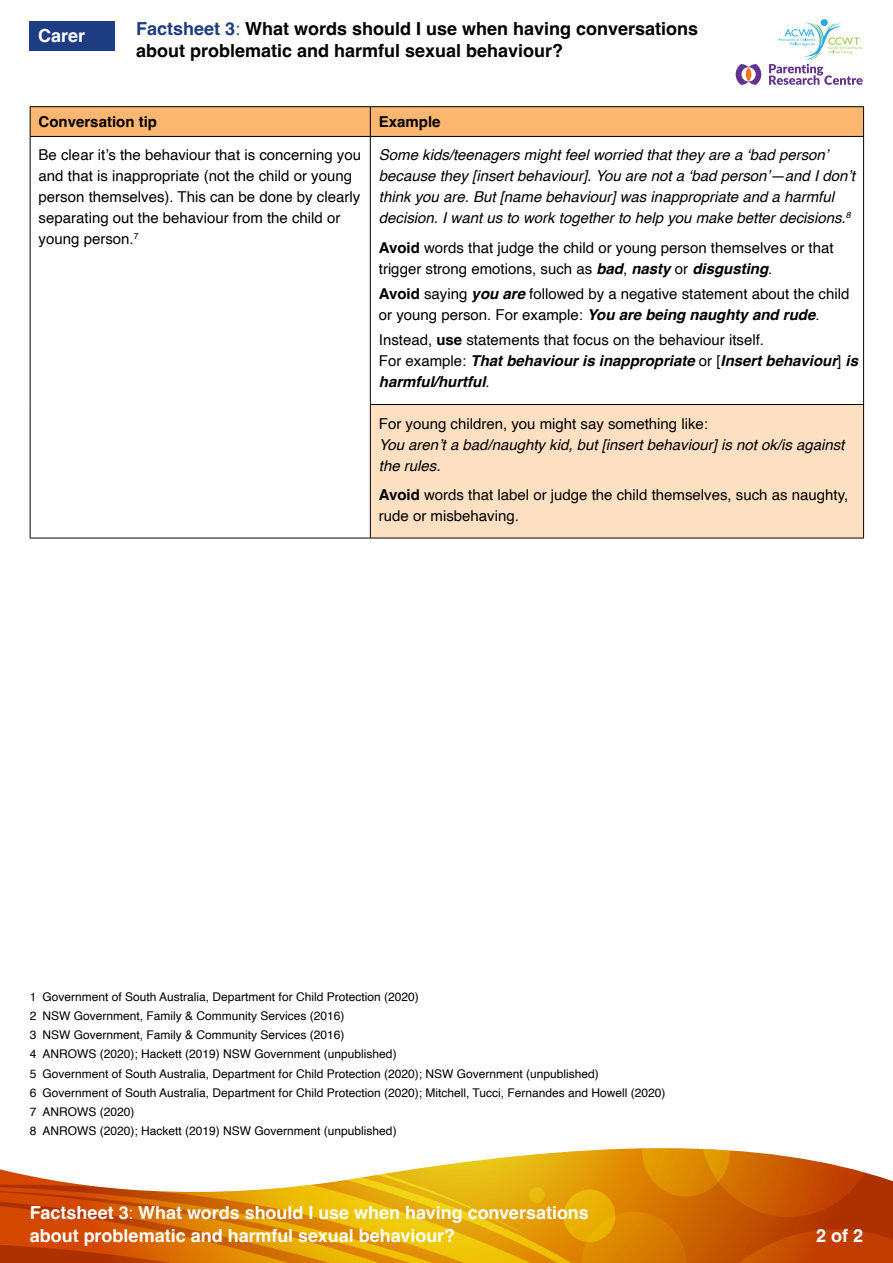
<style>
.page{position:relative;width:893px;height:1263px;background:#fff}
.page>*{position:absolute;margin:0;border:0;box-sizing:border-box;transform-origin:0 0}
.t1{font:700 18px/22.5px "Helvetica";color:#fff}
.t2{font:700 18px/22.5px "Helvetica";color:#000}
.t3{font:15px/21px "Helvetica";color:#000}
.t4{font:italic 15px/21px "Helvetica";color:#000}
.t5{font:700 15px "Helvetica";color:#000}
.t6{font:12px/19.2px "Helvetica";color:#000}
.s1{color:#1e3c82}
.s2{font-weight:400;color:#1e3c82}
.s3{font-weight:700}
.s4{font-weight:700;font-style:italic}
.s5{font-weight:400}
</style>
<div class="page">
<svg style="left:415px;top:1150px;width:166px;height:113px"></svg>
<svg style="left:0;top:1169px;width:572px;height:94px;background:#e09621"></svg>
<div style="left:564px;top:1189px;width:51px;height:53px;background:#eab405;border-radius:50%"></div>
<svg style="left:581px;top:1148px;width:312px;height:115px;background:#d07111"></svg>
<div style="left:30px;top:21px;width:85px;height:30px;background:#1e3c82"></div>
<svg style="left:769px;top:19px;width:94px;height:66px"></svg>
<svg style="left:736px;top:64px;width:25px;height:21px"></svg>
<svg style="left:741px;top:67px;width:15px;height:15px"></svg>
<div style="left:746px;top:67px;width:5px;height:14px;background:#f47421;border-radius:50%"></div>
<div style="left:370px;top:404px;width:494px;height:134px;background:#fddfc2"></div>
<hr style="left:30px;top:106px;width:340px;height:1px;background:#000">
<hr style="left:370px;top:106px;width:494px;height:1px;background:#000">
<svg style="left:30px;top:107px;width:834px;height:29px;background:#f7b36d"></svg>
<hr style="left:30px;top:136px;width:340px;height:1px;background:#000">
<hr style="left:30px;top:137px;width:1px;height:267px;background:#000">
<hr style="left:370px;top:136px;width:494px;height:1px;background:#000">
<hr style="left:370px;top:137px;width:1px;height:267px;background:#000">
<hr style="left:863px;top:137px;width:1px;height:267px;background:#000">
<hr style="left:30px;top:404px;width:1px;height:134px;background:#000">
<hr style="left:370px;top:404px;width:494px;height:1px;background:#000">
<hr style="left:370px;top:405px;width:1px;height:133px;background:#000">
<hr style="left:863px;top:405px;width:1px;height:133px;background:#000">
<hr style="left:30px;top:538px;width:340px;height:1px;background:#000">
<hr style="left:370px;top:538px;width:494px;height:1px;background:#000">
<p class="t1" style="left:38px;top:26px;width:49px">Carer</p>
<p class="t2" style="left:136px;top:19px;width:564px"><span class="s1">Factsheet 3</span><span class="s2">:</span> What words should I use when having conversations about problematic and harmful sexual behaviour?</p>
<p class="t5" style="left:39px;top:113px;width:120px">Conversation tip</p>
<p class="t5" style="left:379px;top:113px;width:63px">Example</p>
<p class="t3" style="left:39px;top:145px;width:324px">Be clear it’s the behaviour that is concerning you and that is inappropriate (not the child or young person themselves). This can be done by clearly separating out the behaviour from the child or young person.<sup>7</sup></p>
<p class="t4" style="left:379px;top:145px;width:478px">Some kids/teenagers might feel worried that they are a ‘bad person’ because they [insert behaviour]. You are not a ‘bad person’—and I don’t think you are. But [name behaviour] was inappropriate and a harmful decision. I want us to work together to help you make better decisions.<sup>8</sup></p>
<p class="t3" style="left:379px;top:238px;width:456px"><span class="s3">Avoid</span> words that judge the child or young person themselves or that trigger strong emotions, such as <span class="s4">bad</span>, <span class="s4">nasty</span> or <span class="s4">disgusting</span>.</p>
<p class="t3" style="left:379px;top:284px;width:472px"><span class="s3">Avoid</span> saying <span class="s4">you are</span> followed by a negative statement about the child or young person. For example: <span class="s4">You are being naughty and rude</span>.</p>
<p class="t3" style="left:379px;top:330px;width:481px">Instead, <span class="s3">use</span> statements that focus on the behaviour itself.<br>For example: <span class="s4">That behaviour is inappropriate</span> or [<span class="s4">Insert behaviour</span>] <span class="s4">is harmful/hurtful</span>.</p>
<p class="t3" style="left:379px;top:413px;width:331px">For young children, you might say something like:</p>
<p class="t4" style="left:379px;top:434px;width:467px">You aren’t a bad/naughty kid, but [insert behaviour] is not ok/is against the rules.</p>
<p class="t3" style="left:379px;top:485px;width:471px"><span class="s3">Avoid</span> words that label or judge the child themselves, such as naughty, rude or misbehaving.</p>
<p class="t6" style="left:30px;top:987px;width:637px">1 Government of South Australia, Department for Child Protection (2020)<br>2 NSW Government, Family &amp; Community Services (2016)<br>3 NSW Government, Family &amp; Community Services (2016)<br>4 ANROWS (2020); Hackett (2019) NSW Government (unpublished)<br>5 Government of South Australia, Department for Child Protection (2020); NSW Government (unpublished)<br>6 Government of South Australia, Department for Child Protection (2020); Mitchell, Tucci, Fernandes and Howell (2020)<br>7 ANROWS (2020)<br>8 ANROWS (2020); Hackett (2019) NSW Government (unpublished)</p>
<p class="t1" style="left:30px;top:1203px;width:561px">Factsheet 3<span class="s5">:</span> What words should I use when having conversations about problematic and harmful sexual behaviour?</p>
<p class="t1" style="left:816px;top:1226px;width:48px">2 of 2</p>
</div>
